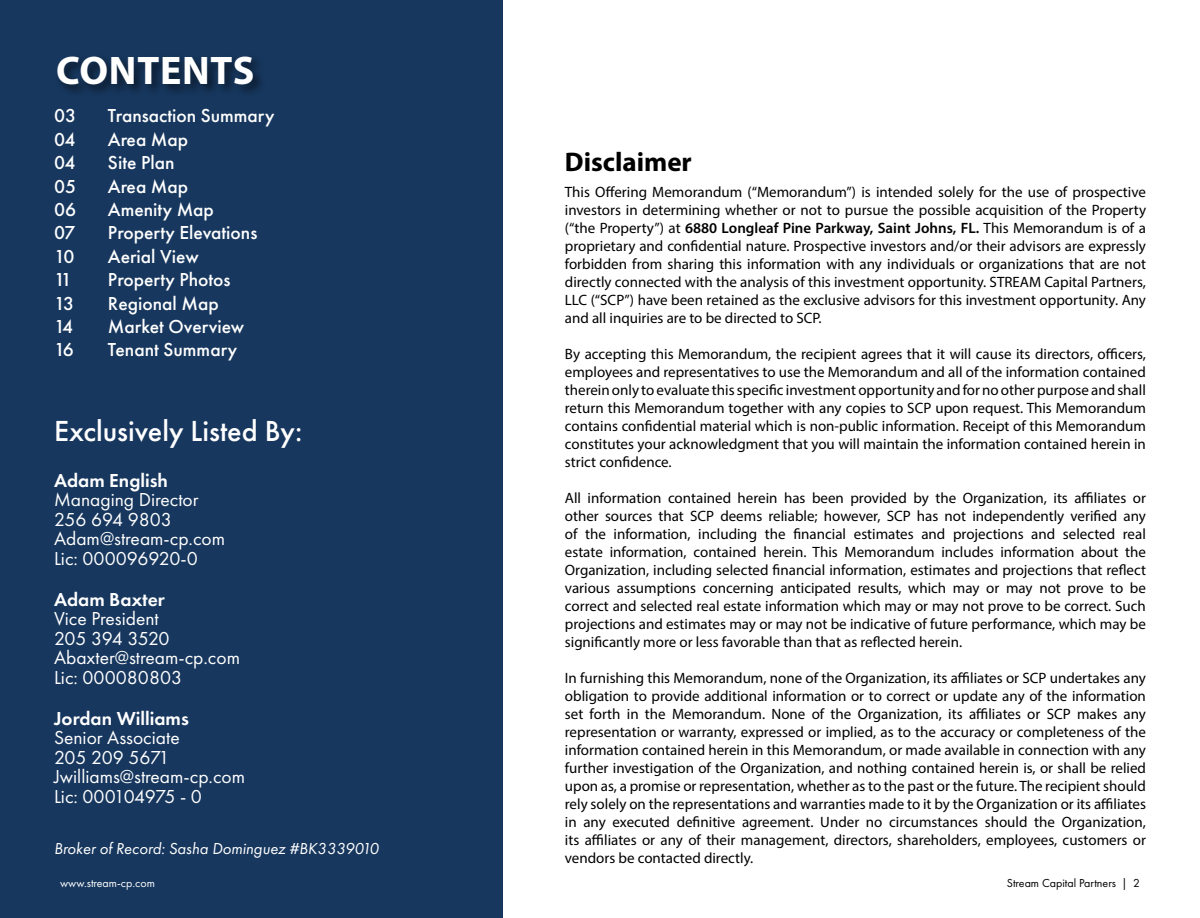
<style>
.page{position:relative;width:1200px;height:918px;background:#fff}
.page>*{position:absolute;margin:0;border:0;box-sizing:border-box;transform-origin:0 0}
.t1{font:700 40.05px "Myriad Pro";letter-spacing:.02em;color:#fff}
.t2{font:500 30.15px "Futura PT";color:#fff}
.t3{font:700 27px "Myriad Pro";color:#000}
.t4{font:19.5px/19.5px "Futura PT";color:#fff}
.t5{font:500 19.5px "Futura PT";color:#fff}
.t6{font:600 19.5px "Futura PT";color:#fff}
.t7{font:italic 16.5px "Futura PT";color:#fff}
.t8{font:15px/18px "Myriad Pro";color:#000;text-align:justify}
.t9{font:12px "Futura PT";color:#000}
.t10{font:12px "Futura PT";color:#fff}
.s1{font-weight:600}
</style>
<div class="page">
<div style="left:0;top:0;width:503px;height:918px;background:#17375e"></div>
<div style="left:54px;top:53px;width:212px;height:45px;background:#000;opacity:.55"></div>
<h1 class="t1" style="left:56px;top:44px;width:200px">CONTENTS</h1>
<h3 class="t5" style="left:54px;top:104px;width:24px">03</h3>
<h3 class="t5" style="left:108px;top:104px;width:168px">Transaction Summary</h3>
<h3 class="t5" style="left:54px;top:128px;width:23px">04</h3>
<h3 class="t5" style="left:108px;top:128px;width:82px">Area Map</h3>
<h3 class="t5" style="left:54px;top:151px;width:23px">04</h3>
<h3 class="t5" style="left:108px;top:151px;width:68px">Site Plan</h3>
<h3 class="t5" style="left:54px;top:174px;width:24px">05</h3>
<h3 class="t5" style="left:108px;top:174px;width:82px">Area Map</h3>
<h3 class="t5" style="left:54px;top:198px;width:24px">06</h3>
<h3 class="t5" style="left:108px;top:198px;width:108px">Amenity Map</h3>
<h3 class="t5" style="left:54px;top:221px;width:23px">07</h3>
<h3 class="t5" style="left:108px;top:221px;width:151px">Property Elevations</h3>
<h3 class="t5" style="left:54px;top:245px;width:22px">10</h3>
<h3 class="t5" style="left:108px;top:245px;width:92px">Aerial View</h3>
<h3 class="t5" style="left:54px;top:268px;width:20px">11</h3>
<h3 class="t5" style="left:108px;top:268px;width:124px">Property Photos</h3>
<h3 class="t5" style="left:54px;top:291px;width:22px">13</h3>
<h3 class="t5" style="left:108px;top:291px;width:112px">Regional Map</h3>
<h3 class="t5" style="left:54px;top:315px;width:21px">14</h3>
<h3 class="t5" style="left:108px;top:315px;width:138px">Market Overview</h3>
<h3 class="t5" style="left:54px;top:338px;width:21px">16</h3>
<h3 class="t5" style="left:108px;top:338px;width:131px">Tenant Summary</h3>
<h2 class="t2" style="left:54px;top:413px;width:250px">Exclusively Listed By:</h2>
<h3 class="t6" style="left:54px;top:468px;width:116px">Adam English</h3>
<h3 class="t4" style="left:54px;top:490px;width:173px">Managing Director<br>256 694 9803<br>Adam@stream-cp.com<br>Lic: 000096920-0</h3>
<h3 class="t6" style="left:54px;top:587px;width:113px">Adam Baxter</h3>
<h3 class="t4" style="left:54px;top:609px;width:188px">Vice President<br>205 394 3520<br>Abaxter@stream-cp.com<br>Lic: 000080803</h3>
<h3 class="t6" style="left:54px;top:706px;width:136px">Jordan Williams</h3>
<h3 class="t4" style="left:54px;top:728px;width:193px">Senior Associate<br>205 209 5671<br>Jwilliams@stream-cp.com<br>Lic: 000104975 - 0</h3>
<p class="t7" style="left:54px;top:839px;width:326px">Broker of Record: Sasha Dominguez #BK3339010</p>
<h3 class="t3" style="left:565px;top:145px;width:129px">Disclaimer</h3>
<p class="t8" style="left:565px;top:183px;width:583px">This Offering Memorandum (“Memorandum”) is intended solely for the use of prospective investors in determining whether or not to pursue the possible acquisition of the Property (“the Property”) at <span class="s1">6880 Longleaf Pine Parkway, Saint Johns, FL.</span> This Memorandum is of a proprietary and confidential nature. Prospective investors and/or their advisors are expressly forbidden from sharing this information with any individuals or organizations that are not directly connected with the analysis of this investment opportunity. STREAM Capital Partners, LLC (“SCP”) have been retained as the exclusive advisors for this investment opportunity. Any and all inquiries are to be directed to SCP.</p>
<p class="t8" style="left:565px;top:345px;width:583px">By accepting this Memorandum, the recipient agrees that it will cause its directors, officers, employees and representatives to use the Memorandum and all of the information contained therein only to evaluate this specific investment opportunity and for no other purpose and shall return this Memorandum together with any copies to SCP upon request. This Memorandum contains confidential material which is non-public information. Receipt of this Memorandum constitutes your acknowledgment that you will maintain the information contained herein in strict confidence.</p>
<p class="t8" style="left:565px;top:489px;width:583px">All information contained herein has been provided by the Organization, its affiliates or other sources that SCP deems reliable; however, SCP has not independently verified any of the information, including the financial estimates and projections and selected real estate information, contained herein. This Memorandum includes information about the Organization, including selected financial information, estimates and projections that reflect various assumptions concerning anticipated results, which may or may not prove to be correct and selected real estate information which may or may not prove to be correct. Such projections and estimates may or may not be indicative of future performance, which may be significantly more or less favorable than that as reflected herein.</p>
<p class="t8" style="left:565px;top:669px;width:583px">In furnishing this Memorandum, none of the Organization, its affiliates or SCP undertakes any obligation to provide additional information or to correct or update any of the information set forth in the Memorandum. None of the Organization, its affiliates or SCP makes any representation or warranty, expressed or implied, as to the accuracy or completeness of the information contained herein in this Memorandum, or made available in connection with any further investigation of the Organization, and nothing contained herein is, or shall be relied upon as, a promise or representation, whether as to the past or the future. The recipient should rely solely on the representations and warranties made to it by the Organization or its affiliates in any executed definitive agreement. Under no circumstances should the Organization, its affiliates or any of their management, directors, shareholders, employees, customers or vendors be contacted directly.</p>
<p class="t10" style="left:60px;top:876px;width:97px">www.stream-cp.com</p>
<p class="t9" style="left:1007px;top:876px;width:135px">Stream Capital Partners | 2</p>
</div>
